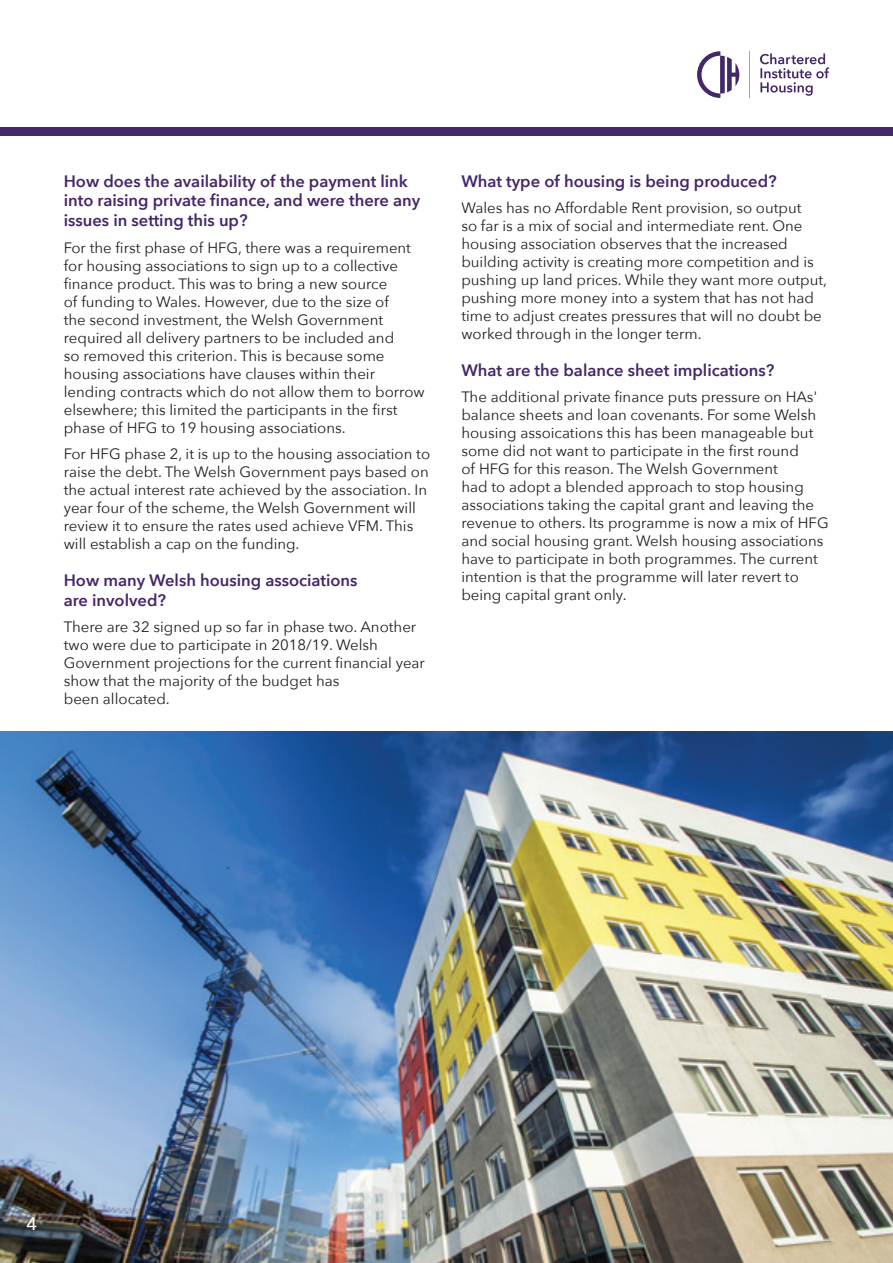
<style>
.page{position:relative;width:893px;height:1263px;background:#fff}
.page>*{position:absolute;margin:0;border:0;box-sizing:border-box;transform-origin:0 0}
.t1{font:500 18px "Avenir Next";color:#fff}
.Sub_headings{font:600 16.5px/19.8px "Avenir Next";color:#442769}
.Body_copy{font:15px/18px "Avenir Next";color:#231f20}
</style>
<div class="page">
<svg style="left:760px;top:53px;width:69px;height:43px"></svg>
<svg style="left:697px;top:51px;width:42px;height:47px"></svg>
<svg style="left:749px;top:51px;width:1px;height:47px"></svg>
<div style="left:0;top:128px;width:893px;height:8px;background:#442769"></div>
<img style="left:0;top:731px;width:893px;height:532px">
<p class="Sub_headings" style="left:64px;top:171px;width:358px">How does the availability of the payment link into raising private finance, and were there any issues in setting this up?</p>
<p class="Body_copy" style="left:64px;top:238px;width:362px">For the first phase of HFG, there was a requirement for housing associations to sign up to a collective finance product. This was to bring a new source<br>of funding to Wales. However, due to the size of<br>the second investment, the Welsh Government required all delivery partners to be included and<br>so removed this criterion. This is because some housing associations have clauses within their lending contracts which do not allow them to borrow elsewhere; this limited the participants in the first phase of HFG to 19 housing associations.</p>
<p class="Body_copy" style="left:64px;top:444px;width:368px">For HFG phase 2, it is up to the housing association to raise the debt. The Welsh Government pays based on the actual interest rate achieved by the association. In year four of the scheme, the Welsh Government will review it to ensure the rates used achieve VFM. This will establish a cap on the funding.</p>
<p class="Sub_headings" style="left:64px;top:570px;width:295px">How many Welsh housing associations are involved?</p>
<p class="Body_copy" style="left:64px;top:617px;width:363px">There are 32 signed up so far in phase two. Another two were due to participate in 2018/19. Welsh Government projections for the current financial year show that the majority of the budget has<br>been allocated.</p>
<p class="Sub_headings" style="left:461px;top:171px;width:317px">What type of housing is being produced?</p>
<p class="Body_copy" style="left:461px;top:198px;width:367px">Wales has no Affordable Rent provision, so output<br>so far is a mix of social and intermediate rent. One housing association observes that the increased building activity is creating more competition and is pushing up land prices. While they want more output, pushing more money into a system that has not had time to adjust creates pressures that will no doubt be worked through in the longer term.</p>
<p class="Sub_headings" style="left:461px;top:360px;width:314px">What are the balance sheet implications?</p>
<p class="Body_copy" style="left:461px;top:388px;width:369px">The additional private finance puts pressure on HAs' balance sheets and loan covenants. For some Welsh housing assoications this has been manageable but some did not want to participate in the first round<br>of HFG for this reason. The Welsh Government<br>had to adopt a blended approach to stop housing associations taking the capital grant and leaving the revenue to others. Its programme is now a mix of HFG and social housing grant. Welsh housing associations have to participate in both programmes. The current intention is that the programme will later revert to being capital grant only.</p>
<p class="t1" style="left:27px;top:1208px;width:12px">4</p>
</div>
